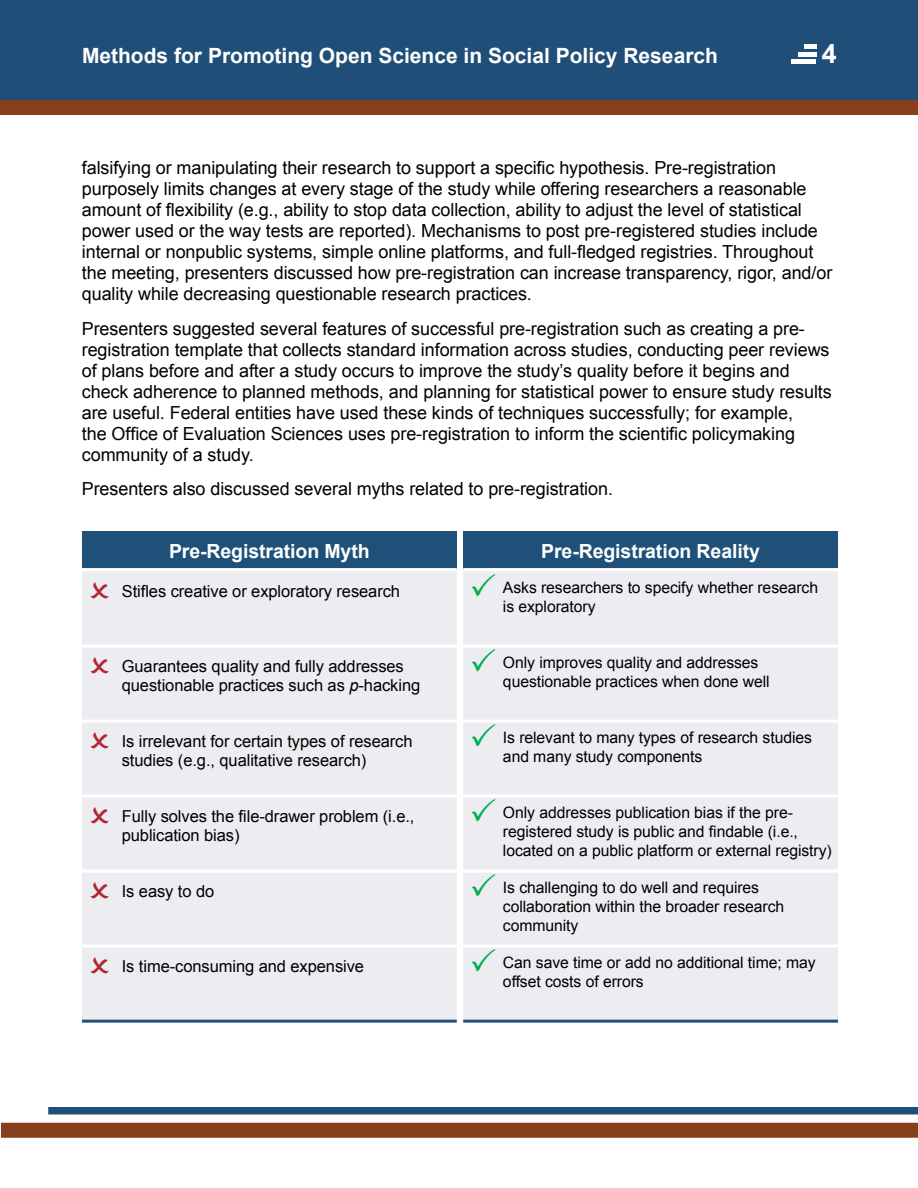
<style>
.page{position:relative;width:918px;height:1188px;background:#fff}
.page>*{position:absolute;margin:0;border:0;box-sizing:border-box;transform-origin:0 0}
.t1{font:700 27px "Arial";color:#fff}
.t2{font:700 21px "Arial";color:#fff}
.t3{font:700 19.5px "Arial";letter-spacing:-.005em;color:#fff}
.t4{font:18px/21px "Arial";letter-spacing:-.005em;color:#000}
.t5{font:16.5px/19.8px "Arial";letter-spacing:-.005em;color:#000}
.t6{font:15.75px/18.8px "Arial";letter-spacing:-.005em;color:#000}
.s1{font-style:italic}
.s2{color:#00b050}
</style>
<div class="page">
<div style="left:0;top:0;width:918px;height:102px;background:#1f4f78"></div>
<div style="left:0;top:100px;width:918px;height:15px;background:#853f1d"></div>
<hr style="left:804px;top:45px;width:12px;height:4px;background:#fff">
<hr style="left:798px;top:52px;width:18px;height:4px;background:#fff">
<hr style="left:792px;top:59px;width:24px;height:4px;background:#fff">
<div style="left:48px;top:1107px;width:870px;height:7px;background:#1f4e79"></div>
<div style="left:1px;top:1123px;width:917px;height:15px;background:#853f1d"></div>
<div style="left:82px;top:531px;width:375px;height:39px;background:#1e5079"></div>
<div style="left:82px;top:571px;width:375px;height:449px;background:#ededf1"></div>
<hr style="left:82px;top:645px;width:375px;height:3px;background:#fff">
<hr style="left:82px;top:720px;width:375px;height:3px;background:#fff">
<hr style="left:82px;top:795px;width:375px;height:3px;background:#fff">
<hr style="left:82px;top:870px;width:375px;height:3px;background:#fff">
<hr style="left:82px;top:568px;width:375px;height:3px;background:#fff">
<hr style="left:82px;top:945px;width:375px;height:3px;background:#fff">
<hr style="left:82px;top:1020px;width:375px;height:3px;background:#204f78">
<div style="left:463px;top:531px;width:375px;height:39px;background:#1e5079"></div>
<div style="left:463px;top:571px;width:375px;height:449px;background:#ededf1"></div>
<hr style="left:463px;top:645px;width:375px;height:3px;background:#fff">
<hr style="left:463px;top:720px;width:375px;height:3px;background:#fff">
<hr style="left:463px;top:795px;width:375px;height:3px;background:#fff">
<hr style="left:463px;top:870px;width:375px;height:3px;background:#fff">
<hr style="left:463px;top:568px;width:375px;height:3px;background:#fff">
<hr style="left:463px;top:945px;width:375px;height:3px;background:#fff">
<hr style="left:463px;top:1020px;width:375px;height:3px;background:#204f78">
<svg style="left:91px;top:582px;width:18px;height:16px"></svg>
<svg style="left:91px;top:657px;width:18px;height:16px"></svg>
<svg style="left:91px;top:732px;width:18px;height:16px"></svg>
<svg style="left:91px;top:807px;width:18px;height:16px"></svg>
<svg style="left:91px;top:882px;width:18px;height:16px"></svg>
<svg style="left:91px;top:957px;width:18px;height:16px"></svg>
<p class="t2" style="left:82px;top:41px;width:638px">Methods for Promoting Open Science in Social Policy Research</p>
<h1 class="t1" style="left:822px;top:35px;width:17px">4</h1>
<p class="t4" style="left:82px;top:158px;width:752px">falsifying or manipulating their research to support a specific hypothesis. Pre-registration purposely limits changes at every stage of the study while offering researchers a reasonable amount of flexibility (e.g., ability to stop data collection, ability to adjust the level of statistical power used or the way tests are reported). Mechanisms to post pre-registered studies include internal or nonpublic systems, simple online platforms, and full-fledged registries. Throughout the meeting, presenters discussed how pre-registration can increase transparency, rigor, and/or quality while decreasing questionable research practices.</p>
<p class="t4" style="left:82px;top:318px;width:752px">Presenters suggested several features of successful pre-registration such as creating a pre&shy;registration template that collects standard information across studies, conducting peer reviews of plans before and after a study occurs to improve the study’s quality before it begins and check adherence to planned methods, and planning for statistical power to ensure study results are useful. Federal entities have used these kinds of techniques successfully; for example,<br>the Office of Evaluation Sciences uses pre-registration to inform the scientific policymaking community of a study.</p>
<p class="t4" style="left:82px;top:479px;width:533px">Presenters also discussed several myths related to pre-registration.</p>
<p class="t3" style="left:169px;top:538px;width:202px">Pre-Registration Myth</p>
<p class="t5" style="left:122px;top:581px;width:280px">Stifles creative or exploratory research</p>
<p class="t5" style="left:122px;top:656px;width:300px">Guarantees quality and fully addresses questionable practices such as <span class="s1">p</span>-hacking</p>
<p class="t5" style="left:122px;top:731px;width:292px">Is irrelevant for certain types of research studies (e.g., qualitative research)</p>
<p class="t5" style="left:122px;top:806px;width:294px">Fully solves the file-drawer problem (i.e., publication bias)</p>
<p class="t5" style="left:122px;top:881px;width:94px">Is easy to do</p>
<p class="t5" style="left:122px;top:956px;width:244px">Is time-consuming and expensive</p>
<p class="t3" style="left:541px;top:538px;width:220px">Pre-Registration Reality</p>
<p class="t6" style="left:503px;top:579px;width:317px;text-indent:-34px"><span class="s2">✓</span> Asks researchers to specify whether research is exploratory</p>
<p class="t6" style="left:503px;top:654px;width:268px;text-indent:-34px"><span class="s2">✓</span> Only improves quality and addresses questionable practices when done well</p>
<p class="t6" style="left:503px;top:729px;width:311px;text-indent:-34px"><span class="s2">✓</span> Is relevant to many types of research studies and many study components</p>
<p class="t6" style="left:503px;top:804px;width:330px;text-indent:-34px"><span class="s2">✓</span> Only addresses publication bias if the pre&shy;registered study is public and findable (i.e., located on a public platform or external registry)</p>
<p class="t6" style="left:503px;top:879px;width:283px;text-indent:-34px"><span class="s2">✓</span> Is challenging to do well and requires collaboration within the broader research community</p>
<p class="t6" style="left:503px;top:954px;width:314px;text-indent:-34px"><span class="s2">✓</span> Can save time or add no additional time; may offset costs of errors</p>
</div>
